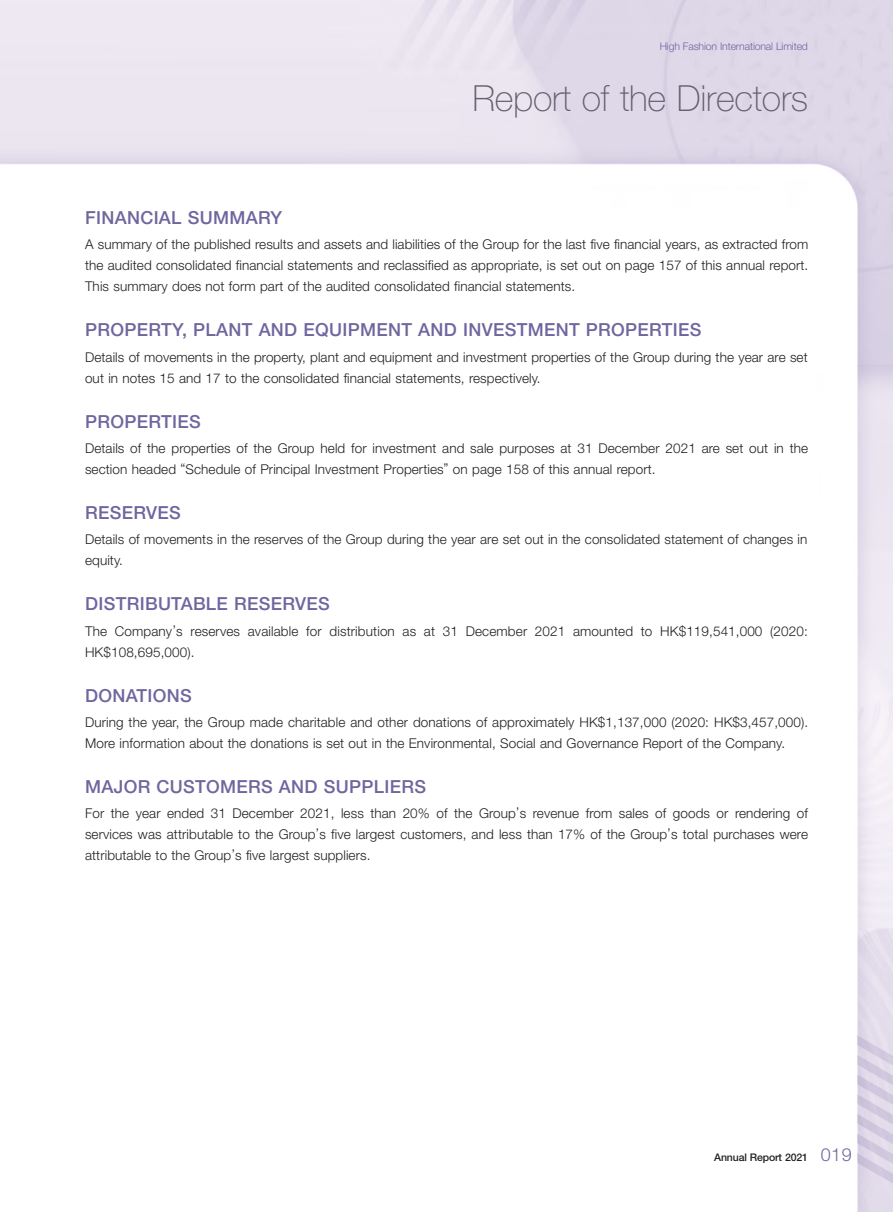
<style>
.page{position:relative;width:893px;height:1212px;background:#fff}
.page>*{position:absolute;margin:0;border:0;box-sizing:border-box;transform-origin:0 0}
.t1{font:100 36px "Helvetica Neue LT Std";letter-spacing:-.005em;color:#645e70}
.Heading_1{font:500 18px "Helvetica Neue LT Std";letter-spacing:.02em;color:#70669f}
.Body_Text{font:300 13.5px/21px "Helvetica Neue LT Std";letter-spacing:.01em;color:#231f20}
.t2{font:300 10.5px "Helvetica Neue LT Std";letter-spacing:-.015em;color:#70669f}
.t3{font:500 10.5px "Helvetica Neue LT Std";letter-spacing:-.015em;color:#231f20}
.s1{font-weight:300;font-size:18px;color:#70669f}
</style>
<div class="page">
<img style="left:0;top:0;width:893px;height:1212px">
<svg style="left:857px;top:1035px;width:36px;height:170px;background:#d9d2e4"></svg>
<p class="t2" style="left:660px;top:40px;width:150px">High Fashion International Limited</p>
<h1 class="t1" style="left:472px;top:78px;width:337px">Report of the Directors</h1>
<p class="Heading_1" style="left:85px;top:207px;width:199px">FINANCIAL SUMMARY</p>
<p class="Body_Text" style="left:85px;top:234px;width:725px;text-align:justify">A summary of the published results and assets and liabilities of the Group for the last five financial years, as extracted from the audited consolidated financial statements and reclassified as appropriate, is set out on page 157 of this annual report.<br>This summary does not form part of the audited consolidated financial statements.</p>
<p class="Heading_1" style="left:85px;top:319px;width:618px">PROPERTY, PLANT AND EQUIPMENT AND INVESTMENT PROPERTIES</p>
<p class="Body_Text" style="left:85px;top:346px;width:724px">Details of movements in the property, plant and equipment and investment properties of the Group during the year are set out in notes 15 and 17 to the consolidated financial statements, respectively.</p>
<p class="Heading_1" style="left:85px;top:411px;width:117px">PROPERTIES</p>
<p class="Body_Text" style="left:85px;top:437px;width:725px">Details of the properties of the Group held for investment and sale purposes at 31 December 2021 are set out in the section headed “Schedule of Principal Investment Properties” on page 158 of this annual report.</p>
<p class="Heading_1" style="left:85px;top:502px;width:97px">RESERVES</p>
<p class="Body_Text" style="left:85px;top:529px;width:724px">Details of movements in the reserves of the Group during the year are set out in the consolidated statement of changes in equity.</p>
<p class="Heading_1" style="left:85px;top:593px;width:246px">DISTRIBUTABLE RESERVES</p>
<p class="Body_Text" style="left:85px;top:620px;width:724px">The Company’s reserves available for distribution as at 31 December 2021 amounted to HK$119,541,000 (2020:<br>HK$108,695,000).</p>
<p class="Heading_1" style="left:85px;top:684px;width:108px">DONATIONS</p>
<p class="Body_Text" style="left:85px;top:711px;width:725px">During the year, the Group made charitable and other donations of approximately HK$1,137,000 (2020: HK$3,457,000).<br>More information about the donations is set out in the Environmental, Social and Governance Report of the Company.</p>
<p class="Heading_1" style="left:85px;top:776px;width:342px">MAJOR CUSTOMERS AND SUPPLIERS</p>
<p class="Body_Text" style="left:85px;top:802px;width:724px;text-align:justify">For the year ended 31 December 2021, less than 20% of the Group’s revenue from sales of goods or rendering of services was attributable to the Group’s five largest customers, and less than 17% of the Group’s total purchases were attributable to the Group’s five largest suppliers.</p>
<p class="t3" style="left:714px;top:1151px;width:139px">Annual Report 2021 <span class="s1">019</span></p>
</div>
